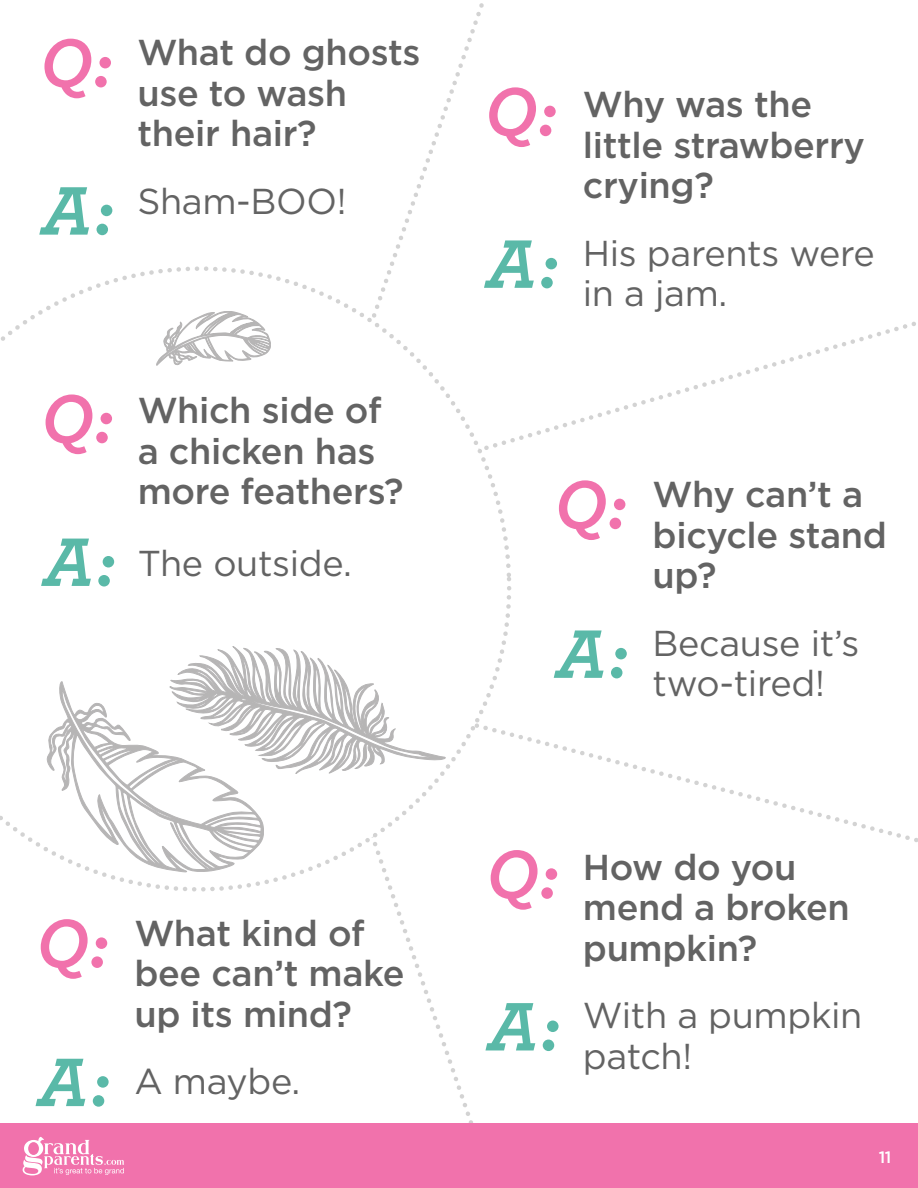
<style>
.page{position:relative;width:918px;height:1188px;background:#fff}
.page>*{position:absolute;margin:0;border:0;box-sizing:border-box;transform-origin:0 0}
.t1{font:italic 700 72px "Archer";color:#f172ac}
.t2{font:italic 700 72px "Archer";color:#5ab9a8}
.t3{font:500 36px/40.5px "Gotham";letter-spacing:-.01em;color:#636363}
.t4{font:36px/40.5px "Gotham";letter-spacing:-.01em;color:#636363}
.t5{font:500 16.5px "Gotham";color:#fff}
</style>
<div class="page">
<svg style="left:391px;top:894px;width:82px;height:229px"></svg>
<svg style="left:514px;top:321px;width:402px;height:121px"></svg>
<svg style="left:518px;top:735px;width:400px;height:107px"></svg>
<svg style="left:390px;top:3px;width:94px;height:260px"></svg>
<svg style="left:39px;top:263px;width:475px;height:629px"></svg>
<svg style="left:0;top:646px;width:446px;height:226px"></svg>
<svg style="left:1px;top:311px;width:359px;height:103px"></svg>
<div style="left:0;top:1123px;width:918px;height:65px;background:#f172ac"></div>
<svg style="left:23px;top:1137px;width:101px;height:38px"></svg>
<h1 class="t1" style="left:40px;top:6px;width:74px">Q:</h1>
<h1 class="t2" style="left:41px;top:154px;width:74px">A:</h1>
<p class="t3" style="left:137px;top:32px;width:285px">What do ghosts use to wash their hair?</p>
<p class="t4" style="left:137px;top:180px;width:211px">Sham-BOO!</p>
<h1 class="t1" style="left:41px;top:362px;width:74px">Q:</h1>
<h1 class="t2" style="left:43px;top:505px;width:74px">A:</h1>
<p class="t3" style="left:138px;top:390px;width:267px">Which side of a chicken has more feathers?</p>
<p class="t4" style="left:138px;top:542px;width:216px">The outside.</p>
<h1 class="t1" style="left:36px;top:886px;width:74px">Q:</h1>
<h1 class="t2" style="left:38px;top:1025px;width:74px">A:</h1>
<p class="t3" style="left:134px;top:912px;width:272px">What kind of bee can’t make up its mind?</p>
<p class="t4" style="left:134px;top:1061px;width:168px">A maybe.</p>
<h1 class="t1" style="left:484px;top:55px;width:74px">Q:</h1>
<h1 class="t2" style="left:486px;top:207px;width:74px">A:</h1>
<p class="t3" style="left:583px;top:84px;width:284px">Why was the little strawberry crying?</p>
<p class="t4" style="left:583px;top:232px;width:293px">His parents were in a jam.</p>
<h1 class="t1" style="left:554px;top:448px;width:74px">Q:</h1>
<h1 class="t2" style="left:556px;top:597px;width:74px">A:</h1>
<p class="t3" style="left:653px;top:474px;width:236px">Why can’t a bicycle stand up?</p>
<p class="t4" style="left:653px;top:622px;width:208px">Because it’s two-tired!</p>
<h1 class="t1" style="left:486px;top:817px;width:74px">Q:</h1>
<h1 class="t2" style="left:487px;top:970px;width:74px">A:</h1>
<p class="t3" style="left:583px;top:846px;width:268px">How do you mend a broken pumpkin?</p>
<p class="t4" style="left:583px;top:994px;width:281px">With a pumpkin patch!</p>
<p class="t5" style="left:879px;top:1146px;width:14px">11</p>
</div>
